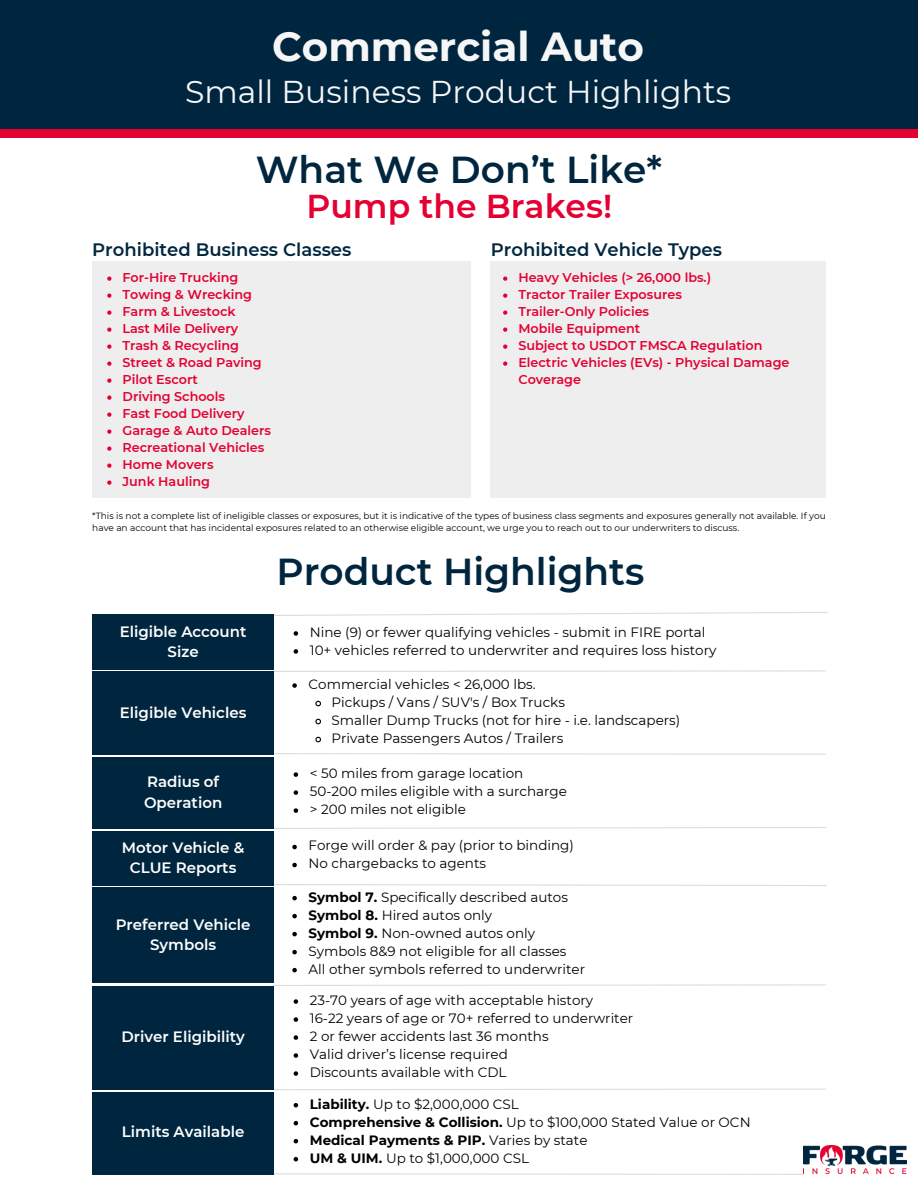
<style>
.page{position:relative;width:918px;height:1188px;background:#fff}
.page>*{position:absolute;margin:0;border:0;box-sizing:border-box;transform-origin:0 0}
.t1{font:700 40.5px "Montserrat";color:#f6f6f6}
.t2{font:600 37.5px "Montserrat";color:#00263f}
.t3{font:600 33px "Montserrat";color:#e40032}
.t4{font:31.5px "Montserrat";color:#f6f6f6}
.t5{font:600 18px "Montserrat";color:#00263f}
.t6{font:600 15px/20.2px "Montserrat";color:#fff;text-align:center}
.t7{font:13.5px "Montserrat";color:#000}
.t8{font:700 13.5px "Montserrat";color:#000}
.t9{font:600 12.75px/17px "Montserrat";color:#e40032}
.t10{font:9px/12px "Montserrat";color:#000}
.s1{font-weight:700}
.s2{font-weight:400}
</style>
<div class="page">
<div style="left:0;top:0;width:918px;height:135px;background:#00263f"></div>
<div style="left:0;top:130px;width:918px;height:8px;background:#e40032"></div>
<div style="left:92px;top:262px;width:378px;height:236px;background:#eee"></div>
<svg style="left:107px;top:277px;width:4px;height:4px"></svg>
<svg style="left:107px;top:294px;width:4px;height:4px"></svg>
<svg style="left:107px;top:311px;width:4px;height:4px"></svg>
<svg style="left:107px;top:328px;width:4px;height:4px"></svg>
<svg style="left:107px;top:345px;width:4px;height:4px"></svg>
<svg style="left:107px;top:362px;width:4px;height:4px"></svg>
<svg style="left:107px;top:379px;width:4px;height:4px"></svg>
<svg style="left:107px;top:396px;width:4px;height:4px"></svg>
<svg style="left:107px;top:413px;width:4px;height:4px"></svg>
<svg style="left:107px;top:430px;width:4px;height:4px"></svg>
<svg style="left:107px;top:447px;width:4px;height:4px"></svg>
<svg style="left:107px;top:464px;width:4px;height:4px"></svg>
<svg style="left:107px;top:481px;width:4px;height:4px"></svg>
<div style="left:490px;top:262px;width:336px;height:236px;background:#eee"></div>
<svg style="left:503px;top:277px;width:4px;height:4px"></svg>
<svg style="left:503px;top:294px;width:4px;height:4px"></svg>
<svg style="left:503px;top:311px;width:4px;height:4px"></svg>
<svg style="left:503px;top:328px;width:4px;height:4px"></svg>
<svg style="left:503px;top:345px;width:4px;height:4px"></svg>
<svg style="left:503px;top:362px;width:4px;height:4px"></svg>
<svg style="left:238px;top:1173px;width:566px;height:2px"></svg>
<svg style="left:273px;top:984px;width:553px;height:2px"></svg>
<svg style="left:273px;top:1088px;width:553px;height:2px"></svg>
<div style="left:92px;top:986px;width:182px;height:103px;background:#00263f"></div>
<div style="left:92px;top:1092px;width:182px;height:82px;background:#00263f"></div>
<svg style="left:274px;top:612px;width:554px;height:4px"></svg>
<svg style="left:274px;top:670px;width:552px;height:2px"></svg>
<svg style="left:274px;top:753px;width:552px;height:2px"></svg>
<svg style="left:274px;top:827px;width:552px;height:2px"></svg>
<svg style="left:273px;top:884px;width:554px;height:2px"></svg>
<div style="left:92px;top:614px;width:182px;height:55px;background:#00263f"></div>
<div style="left:92px;top:831px;width:182px;height:54px;background:#00263f"></div>
<div style="left:92px;top:671px;width:182px;height:84px;background:#00263f"></div>
<div style="left:92px;top:757px;width:182px;height:72px;background:#00263f"></div>
<div style="left:92px;top:887px;width:182px;height:96px;background:#00263f"></div>
<svg style="left:294px;top:631px;width:4px;height:5px"></svg>
<svg style="left:294px;top:649px;width:4px;height:5px"></svg>
<svg style="left:292px;top:683px;width:5px;height:5px"></svg>
<svg style="left:315px;top:700px;width:6px;height:7px"></svg>
<svg style="left:315px;top:718px;width:6px;height:7px"></svg>
<svg style="left:315px;top:736px;width:6px;height:7px"></svg>
<svg style="left:294px;top:772px;width:4px;height:5px"></svg>
<svg style="left:294px;top:790px;width:4px;height:5px"></svg>
<svg style="left:294px;top:808px;width:4px;height:5px"></svg>
<svg style="left:292px;top:845px;width:5px;height:4px"></svg>
<svg style="left:292px;top:863px;width:5px;height:4px"></svg>
<svg style="left:292px;top:896px;width:5px;height:4px"></svg>
<svg style="left:292px;top:914px;width:5px;height:4px"></svg>
<svg style="left:292px;top:932px;width:5px;height:4px"></svg>
<svg style="left:292px;top:950px;width:5px;height:4px"></svg>
<svg style="left:292px;top:968px;width:5px;height:4px"></svg>
<svg style="left:294px;top:999px;width:4px;height:5px"></svg>
<svg style="left:294px;top:1017px;width:4px;height:5px"></svg>
<svg style="left:294px;top:1035px;width:4px;height:5px"></svg>
<svg style="left:294px;top:1053px;width:4px;height:5px"></svg>
<svg style="left:294px;top:1071px;width:4px;height:5px"></svg>
<svg style="left:294px;top:1103px;width:4px;height:4px"></svg>
<svg style="left:294px;top:1121px;width:4px;height:4px"></svg>
<svg style="left:294px;top:1139px;width:4px;height:4px"></svg>
<svg style="left:294px;top:1157px;width:4px;height:4px"></svg>
<img style="left:804px;top:1145px;width:102px;height:28px">
<h1 class="t1" style="left:272px;top:22px;width:373px">Commercial Auto</h1>
<h3 class="t4" style="left:185px;top:73px;width:548px">Small Business Product Highlights</h3>
<h1 class="t2" style="left:256px;top:147px;width:408px">What We Don’t Like*</h1>
<h2 class="t3" style="left:307px;top:186px;width:307px">Pump the Brakes!</h2>
<h4 class="t5" style="left:92px;top:238px;width:261px">Prohibited Business Classes</h4>
<p class="t9" style="left:123px;top:269px;width:117px">For-Hire Trucking</p>
<p class="t9" style="left:123px;top:286px;width:131px">Towing &amp; Wrecking</p>
<p class="t9" style="left:123px;top:303px;width:115px">Farm &amp; Livestock</p>
<p class="t9" style="left:123px;top:320px;width:117px">Last Mile Delivery</p>
<p class="t9" style="left:123px;top:337px;width:118px">Trash &amp; Recycling</p>
<p class="t9" style="left:123px;top:354px;width:141px">Street &amp; Road Paving</p>
<p class="t9" style="left:123px;top:371px;width:77px">Pilot Escort</p>
<p class="t9" style="left:123px;top:388px;width:104px">Driving Schools</p>
<p class="t9" style="left:123px;top:405px;width:124px">Fast Food Delivery</p>
<p class="t9" style="left:123px;top:422px;width:150px">Garage &amp; Auto Dealers</p>
<p class="t9" style="left:123px;top:439px;width:143px">Recreational Vehicles</p>
<p class="t9" style="left:123px;top:456px;width:93px">Home Movers</p>
<p class="t9" style="left:123px;top:473px;width:89px">Junk Hauling</p>
<p class="t5" style="left:491px;top:238px;width:233px">Prohibited Vehicle Types</p>
<h4 class="t9" style="left:518px;top:269px;width:194px">Heavy Vehicles (&gt; 26,000 lbs.)</h4>
<p class="t9" style="left:518px;top:286px;width:165px">Tractor Trailer Exposures</p>
<p class="t9" style="left:518px;top:303px;width:132px">Trailer-Only Policies</p>
<p class="t9" style="left:518px;top:320px;width:123px">Mobile Equipment</p>
<p class="t9" style="left:518px;top:337px;width:246px">Subject to USDOT FMSCA Regulation</p>
<p class="t9" style="left:518px;top:354px;width:273px">Electric Vehicles (EVs) - Physical Damage<br>Coverage</p>
<p class="t10" style="left:92px;top:510px;width:735px">*This is not a complete list of ineligible classes or exposures, but it is indicative of the types of business class segments and exposures generally not available. If you have an account that has incidental exposures related to an otherwise eligible account, we urge you to reach out to our underwriters to discuss.</p>
<h1 class="t2" style="left:277px;top:549px;width:369px">Product Highlights</h1>
<h5 class="t6" style="left:120px;top:621px;width:128px">Eligible Account<br>Size</h5>
<p class="t6" style="left:120px;top:702px;width:128px">Eligible Vehicles</p>
<p class="t6" style="left:144px;top:772px;width:80px;text-align:left">Radius of<br>Operation</p>
<p class="t6" style="left:122px;top:837px;width:124px">Motor Vehicle &amp;<br>CLUE Reports</p>
<p class="t6" style="left:116px;top:914px;width:136px">Preferred Vehicle<br>Symbols</p>
<h5 class="t6" style="left:122px;top:1027px;width:125px">Driver Eligibility</h5>
<p class="t6" style="left:122px;top:1121px;width:124px">Limits Available</p>
<p class="t7" style="left:310px;top:624px;width:397px">Nine (9) or fewer qualifying vehicles - submit in FIRE portal</p>
<h5 class="t7" style="left:310px;top:642px;width:408px">10+ vehicles referred to underwriter and requires loss history</h5>
<p class="t7" style="left:309px;top:676px;width:229px">Commercial vehicles &lt; 26,000 lbs.</p>
<p class="t7" style="left:331px;top:694px;width:235px">Pickups / Vans / SUV's / Box Trucks</p>
<p class="t7" style="left:331px;top:712px;width:350px">Smaller Dump Trucks (not for hire - i.e. landscapers)</p>
<h5 class="t7" style="left:331px;top:730px;width:233px">Private Passengers Autos / Trailers</h5>
<p class="t7" style="left:310px;top:765px;width:215px">&lt; 50 miles from garage location</p>
<p class="t7" style="left:310px;top:783px;width:259px">50-200 miles eligible with a surcharge</p>
<h5 class="t7" style="left:310px;top:801px;width:158px">&gt; 200 miles not eligible</h5>
<p class="t7" style="left:309px;top:837px;width:267px">Forge will order &amp; pay (prior to binding)</p>
<p class="t7" style="left:309px;top:855px;width:179px">No chargebacks to agents</p>
<p class="t7" style="left:309px;top:888px;width:261px"><span class="s1">Symbol 7.</span> Specifically described autos</p>
<p class="t7" style="left:309px;top:906px;width:185px"><span class="s1">Symbol 8.</span> Hired autos only</p>
<p class="t7" style="left:309px;top:924px;width:228px"><span class="s1">Symbol 9.</span> Non-owned autos only</p>
<h5 class="t7" style="left:309px;top:942px;width:260px">Symbols 8&amp;9 not eligible for all classes</h5>
<p class="t7" style="left:309px;top:960px;width:278px">All other symbols referred to underwriter</p>
<p class="t7" style="left:310px;top:992px;width:285px">23-70 years of age with acceptable history</p>
<p class="t7" style="left:310px;top:1010px;width:325px">16-22 years of age or 70+ referred to underwriter</p>
<p class="t7" style="left:310px;top:1028px;width:240px">2 or fewer accidents last 36 months</p>
<p class="t7" style="left:310px;top:1046px;width:200px">Valid driver’s license required</p>
<h5 class="t7" style="left:310px;top:1064px;width:198px">Discounts available with CDL</h5>
<p class="t7" style="left:310px;top:1096px;width:211px"><span class="s1">Liability.</span> Up to $2,000,000 CSL</p>
<p class="t7" style="left:310px;top:1114px;width:442px"><span class="s1">Comprehensive &amp; Collision.</span> Up to $100,000 Stated Value or OCN</p>
<p class="t8" style="left:310px;top:1132px;width:279px">Medical Payments &amp; PIP. <span class="s2">Varies by state</span></p>
<p class="t7" style="left:310px;top:1150px;width:221px"><span class="s1">UM &amp; UIM.</span> Up to $1,000,000 CSL</p>
</div>
